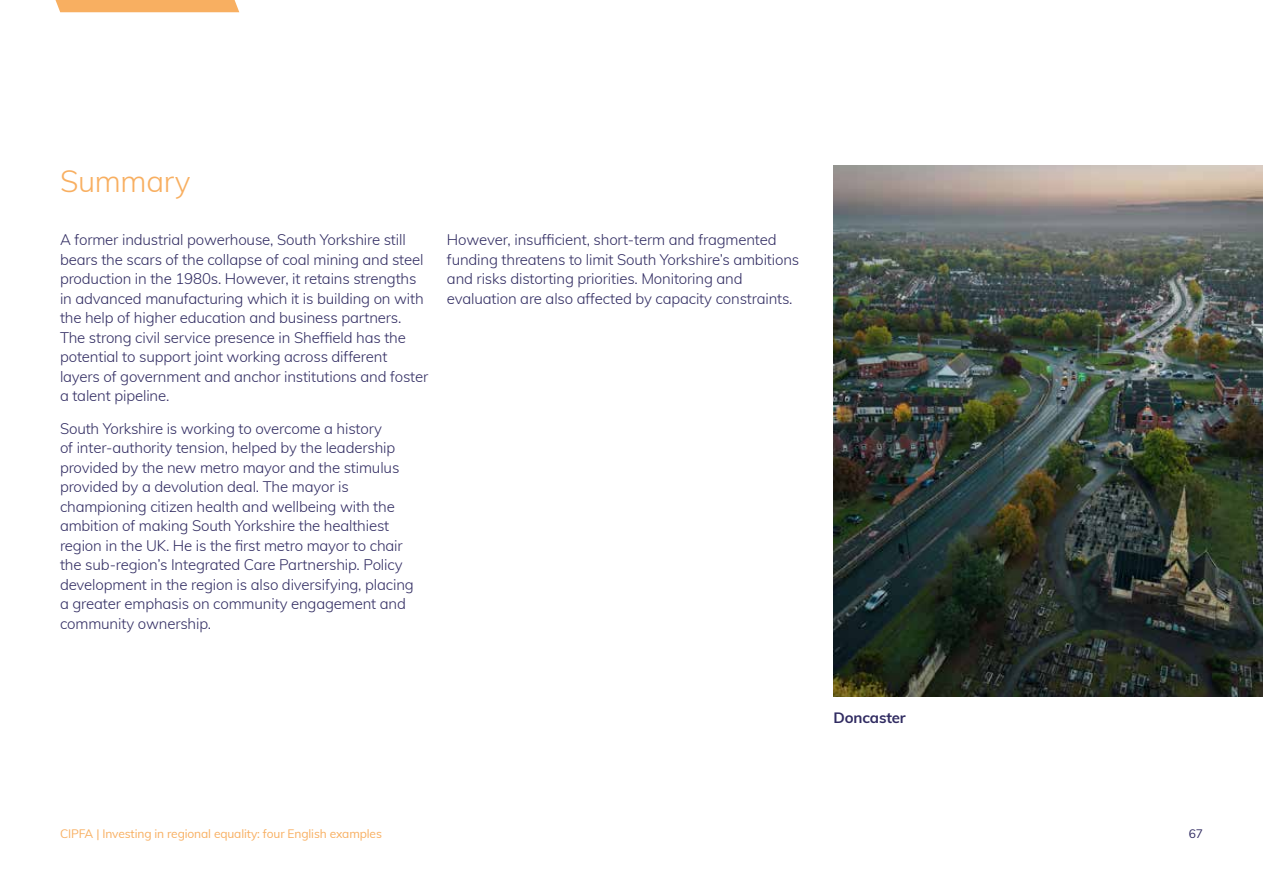
<style>
.page{position:relative;width:1263px;height:893px;background:#fff}
.page>*{position:absolute;margin:0;border:0;box-sizing:border-box;transform-origin:0 0}
.t1{font:300 30px "Muli";letter-spacing:-.01em;color:#f8af61}
.t2{font:300 15px/19.5px "Muli";letter-spacing:-.01em;color:#312c62}
.t3{font:700 15px "Muli";letter-spacing:-.01em;color:#312c62}
.t4{font:12px "Muli";letter-spacing:-.01em;color:#f8af61}
.t5{font:12px "Muli";color:#312c62}
</style>
<div class="page">
<div style="left:55px;top:0;width:184px;height:12px;background:#f8af61"></div>
<img style="left:833px;top:165px;width:430px;height:532px">
<h1 class="t1" style="left:60px;top:159px;width:132px">Summary</h1>
<p class="t2" style="left:60px;top:229px;width:370px">A former industrial powerhouse, South Yorkshire still bears the scars of the collapse of coal mining and steel production in the 1980s. However, it retains strengths in advanced manufacturing which it is building on with the help of higher education and business partners.<br>The strong civil service presence in Sheffield has the potential to support joint working across different layers of government and anchor institutions and foster a talent pipeline.</p>
<p class="t2" style="left:60px;top:418px;width:355px">South Yorkshire is working to overcome a history<br>of inter-authority tension, helped by the leadership provided by the new metro mayor and the stimulus provided by a devolution deal. The mayor is championing citizen health and wellbeing with the ambition of making South Yorkshire the healthiest region in the UK. He is the first metro mayor to chair the sub-region’s Integrated Care Partnership. Policy development in the region is also diversifying, placing a greater emphasis on community engagement and community ownership.</p>
<p class="t2" style="left:447px;top:229px;width:354px">However, insufficient, short-term and fragmented funding threatens to limit South Yorkshire’s ambitions and risks distorting priorities. Monitoring and evaluation are also affected by capacity constraints.</p>
<p class="t3" style="left:834px;top:707px;width:74px">Doncaster</p>
<p class="t4" style="left:60px;top:825px;width:323px">CIPFA | Investing in regional equality: four English examples</p>
<p class="t5" style="left:1189px;top:825px;width:16px">67</p>
</div>
